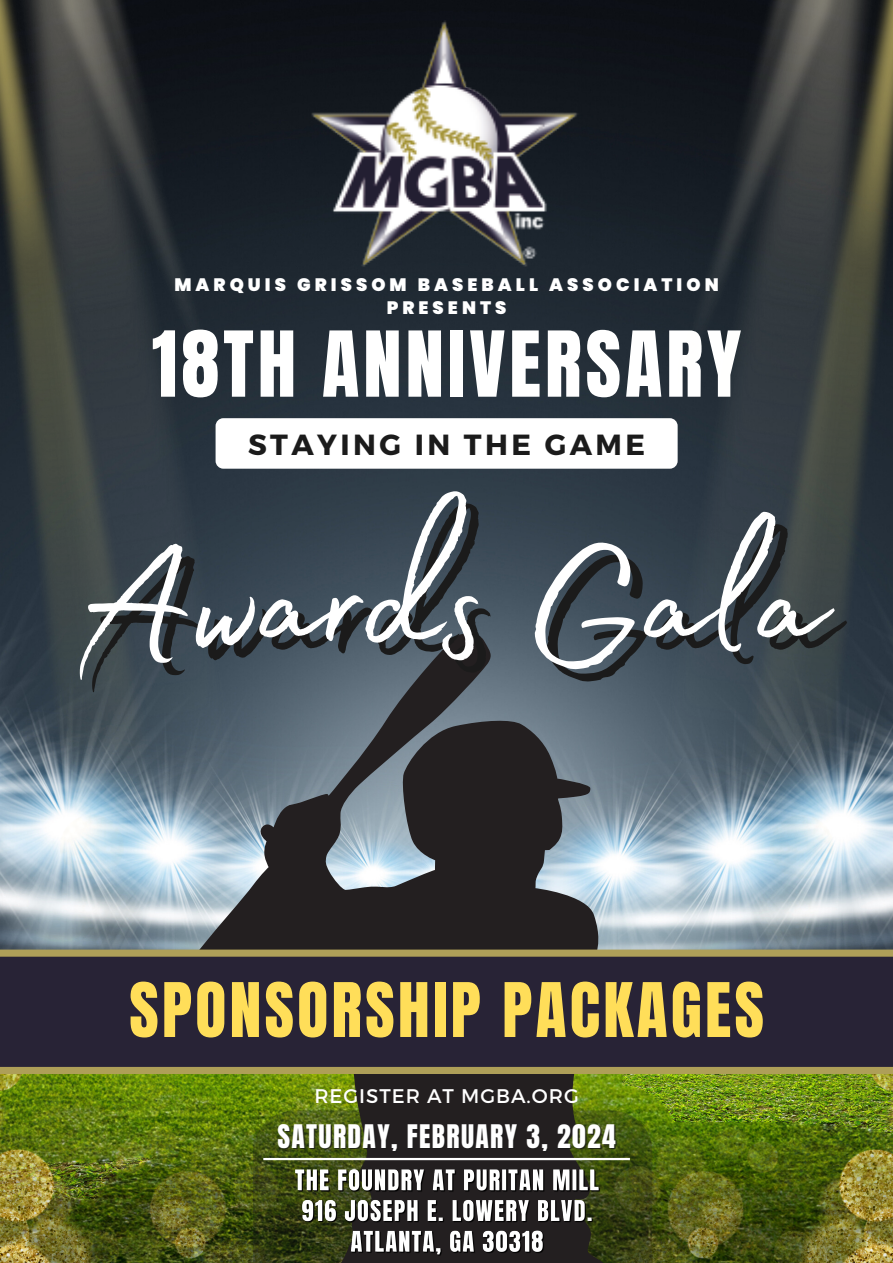
<style>
.page{position:relative;width:893px;height:1263px;background:#fff}
.page>*{position:absolute;margin:0;border:0;box-sizing:border-box;transform-origin:0 0}
.t1{font:201.75px "Madelyn Fill";color:#fff}
.t2{font:77.18px "Anton";letter-spacing:.05em;color:#fff}
.t3{font:63.9px "Anton";letter-spacing:.05em;color:#ffde59}
.t4{font:700 29.1px "Montserrat";letter-spacing:.12em;color:#1b1b1b}
.t5{font:27.6px "Anton";letter-spacing:.05em;color:#fff}
.t6{font:19.73px "Montserrat";letter-spacing:.05em;color:#fff}
.t7{font:900 18px "Poppins";letter-spacing:.225em;color:#fff}
</style>
<div class="page">
<img style="left:229px;top:0;width:435px;height:630px">
<img style="left:0;top:824px;width:51px;height:439px">
<img style="left:0;top:0;width:229px;height:824px">
<img style="left:664px;top:0;width:229px;height:630px">
<div style="left:215px;top:418px;width:462px;height:51px;background:#fff;border-radius:8px"></div>
<img style="left:292px;top:3px;width:309px;height:283px">
<img style="left:51px;top:630px;width:842px;height:633px">
<svg style="left:0;top:949px;width:893px;height:125px;background:#a79957"></svg>
<div style="left:0;top:957px;width:893px;height:110px;background:#282336"></div>
<img style="left:294px;top:1163px;width:307px;height:97px">
<hr style="left:263px;top:1158px;width:367px;height:2px;background:#fff">
<p class="t7" style="left:174px;top:272px;width:546px">MARQUIS GRISSOM BASEBALL ASSOCIATION</p>
<p class="t7" style="left:387px;top:295px;width:121px">PRESENTS</p>
<p class="t2" style="left:152px;top:309px;width:591px">18TH ANNIVERSARY</p>
<p class="t4" style="left:248px;top:425px;width:398px">STAYING IN THE GAME</p>
<p class="t1" style="left:70px;top:450px;width:755px">Awards Gala</p>
<p class="t3" style="left:129px;top:964px;width:636px">SPONSORSHIP PACKAGES</p>
<p class="t6" style="left:314px;top:1083px;width:266px">REGISTER AT MGBA.ORG</p>
<p class="t5" style="left:277px;top:1117px;width:340px">SATURDAY, FEBRUARY 3, 2024</p>
</div>
